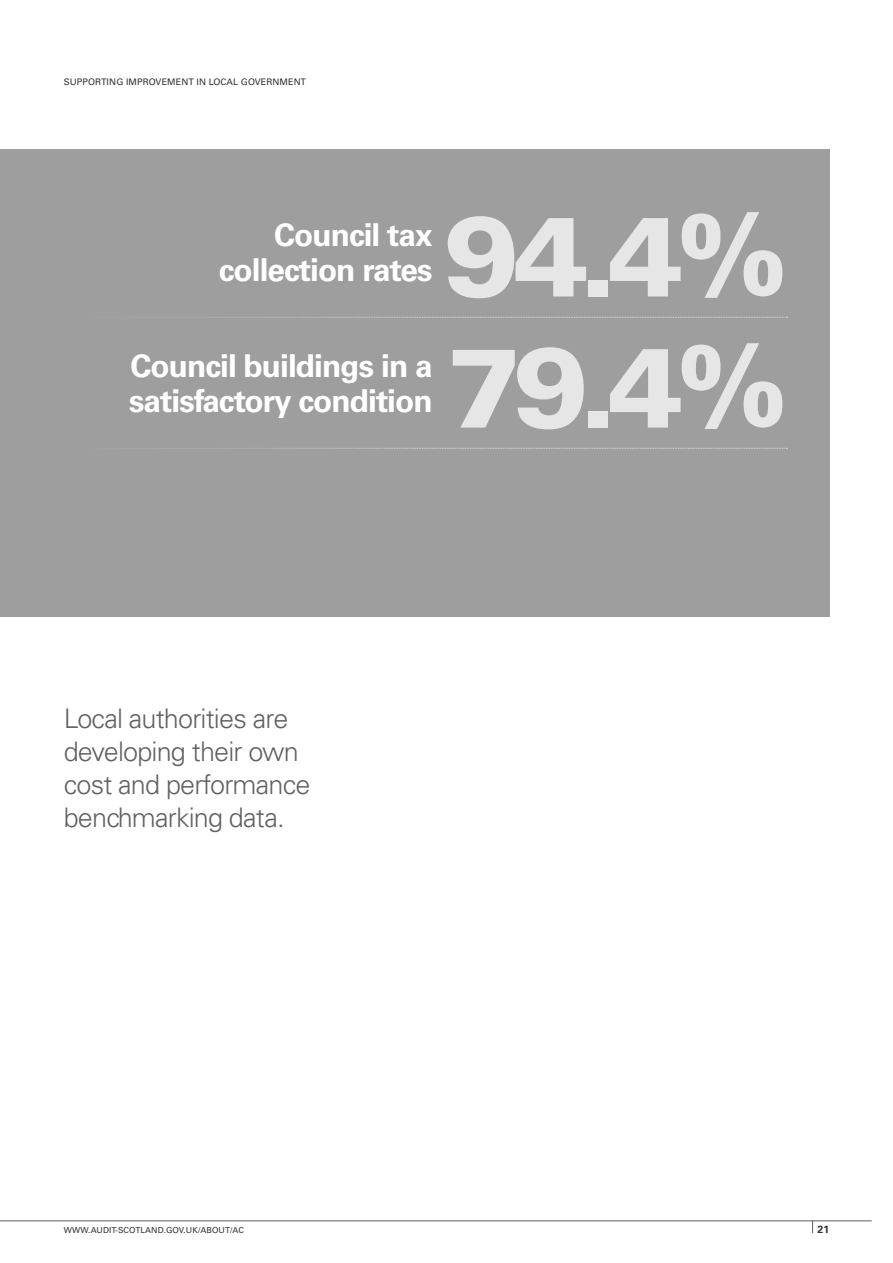
<style>
.page{position:relative;width:893px;height:1263px;background:#fff}
.page>*{position:absolute;margin:0;border:0;box-sizing:border-box;transform-origin:0 0}
.PULL_QUOTE{font:900 112.5px "Univers LT";color:#e6e6e6}
.PULL_QUOTE-2{font:700 31.5px/34.5px "Univers LT";letter-spacing:-.03em;color:#fff;text-align:right}
.PULL_QUOTE-3{font:300 27px/33px "Univers LT";letter-spacing:-.03em;color:#616161}
.t1{font:700 10.5px "Univers LT";color:#313131}
.t2{font:9px "Univers LT";letter-spacing:.01em;color:#313131}
.t3{font:8.25px "Univers LT";letter-spacing:.01em;color:#313131}
</style>
<div class="page">
<svg style="left:812px;top:1221px;width:1px;height:12px"></svg>
<hr style="left:0;top:1220px;width:872px;height:1px;background:#616161">
<div style="left:0;top:149px;width:829px;height:468px;background:#9e9e9e"></div>
<svg style="left:161px;top:317px;width:626px;height:1px"></svg>
<svg style="left:156px;top:448px;width:631px;height:1px"></svg>
<p class="t2" style="left:64px;top:77px;width:244px">SUPPORTING IMPROVEMENT IN LOCAL GOVERNMENT</p>
<p class="PULL_QUOTE-2" style="left:219px;top:218px;width:215px">Council tax collection rates</p>
<p class="PULL_QUOTE" style="left:444px;top:186px;width:344px">94.4%</p>
<p class="PULL_QUOTE-2" style="left:129px;top:349px;width:305px;text-align:left">Council buildings in a satisfactory condition</p>
<p class="PULL_QUOTE" style="left:448px;top:317px;width:341px">79.4%</p>
<p class="PULL_QUOTE-3" style="left:64px;top:702px;width:248px">Local authorities are developing their own cost and performance benchmarking data.</p>
<p class="t3" style="left:64px;top:1225px;width:182px">WWW.AUDIT-SCOTLAND.GOV.UK/ABOUT/AC</p>
<p class="t1" style="left:817px;top:1223px;width:13px">21</p>
</div>
